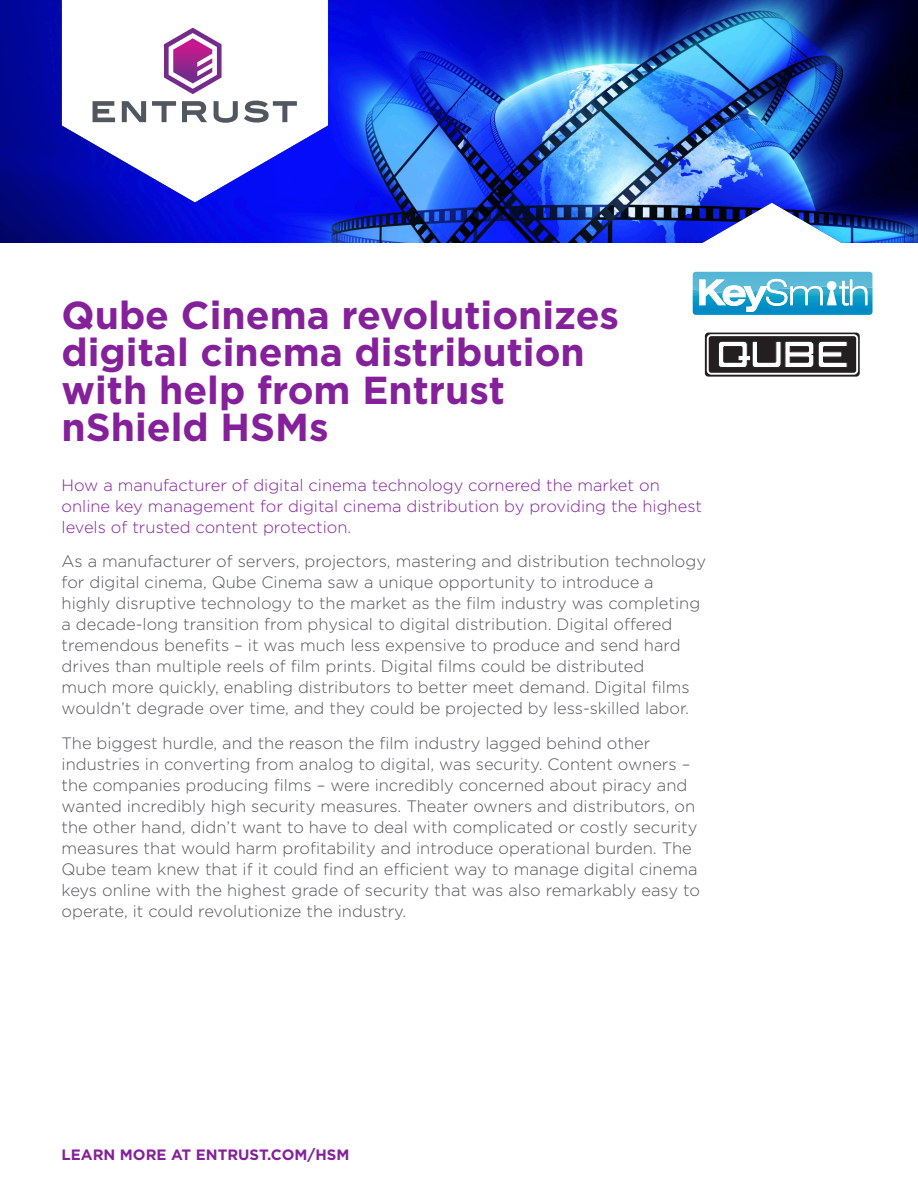
<style>
.page{position:relative;width:918px;height:1188px;background:#fff}
.page>*{position:absolute;margin:0;border:0;box-sizing:border-box;transform-origin:0 0}
.Headline{font:700 39px/37.2px "Gotham";color:#85209b}
.Body_copy{font:300 16.5px/21px "Gotham";color:#54555a}
.Body_copy_purple{font:300 16.5px/21px "Gotham";color:#85209b}
.CTA_URL_front{font:700 15px "Gotham";color:#85209b}
</style>
<div class="page">
<img style="left:0;top:0;width:918px;height:243px">
<div style="left:705px;top:333px;width:155px;height:44px;background:#231f20;border-radius:3px"></div>
<svg style="left:693px;top:203px;width:180px;height:165px"></svg>
<div style="left:707px;top:334px;width:151px;height:41px;border:2px solid #fff;border-radius:3px"></div>
<p class="Headline" style="left:62px;top:296px;width:559px">Qube Cinema revolutionizes digital cinema distribution with help from Entrust nShield HSMs</p>
<p class="Body_copy_purple" style="left:62px;top:474px;width:642px">How a manufacturer of digital cinema technology cornered the market on online key management for digital cinema distribution by providing the highest levels of trusted content protection.</p>
<p class="Body_copy" style="left:62px;top:550px;width:646px">As a manufacturer of servers, projectors, mastering and distribution technology for digital cinema, Qube Cinema saw a unique opportunity to introduce a highly disruptive technology to the market as the film industry was completing a decade-long transition from physical to digital distribution. Digital offered tremendous benefits – it was much less expensive to produce and send hard drives than multiple reels of film prints. Digital films could be distributed<br>much more quickly, enabling distributors to better meet demand. Digital films wouldn’t degrade over time, and they could be projected by less-skilled labor.</p>
<p class="Body_copy" style="left:62px;top:732px;width:640px">The biggest hurdle, and the reason the film industry lagged behind other industries in converting from analog to digital, was security. Content owners – the companies producing films – were incredibly concerned about piracy and wanted incredibly high security measures. Theater owners and distributors, on the other hand, didn’t want to have to deal with complicated or costly security measures that would harm profitability and introduce operational burden. The Qube team knew that if it could find an efficient way to manage digital cinema keys online with the highest grade of security that was also remarkably easy to operate, it could revolutionize the industry.</p>
<p class="CTA_URL_front" style="left:62px;top:1146px;width:289px">LEARN MORE AT ENTRUST.COM/HSM</p>
</div>
